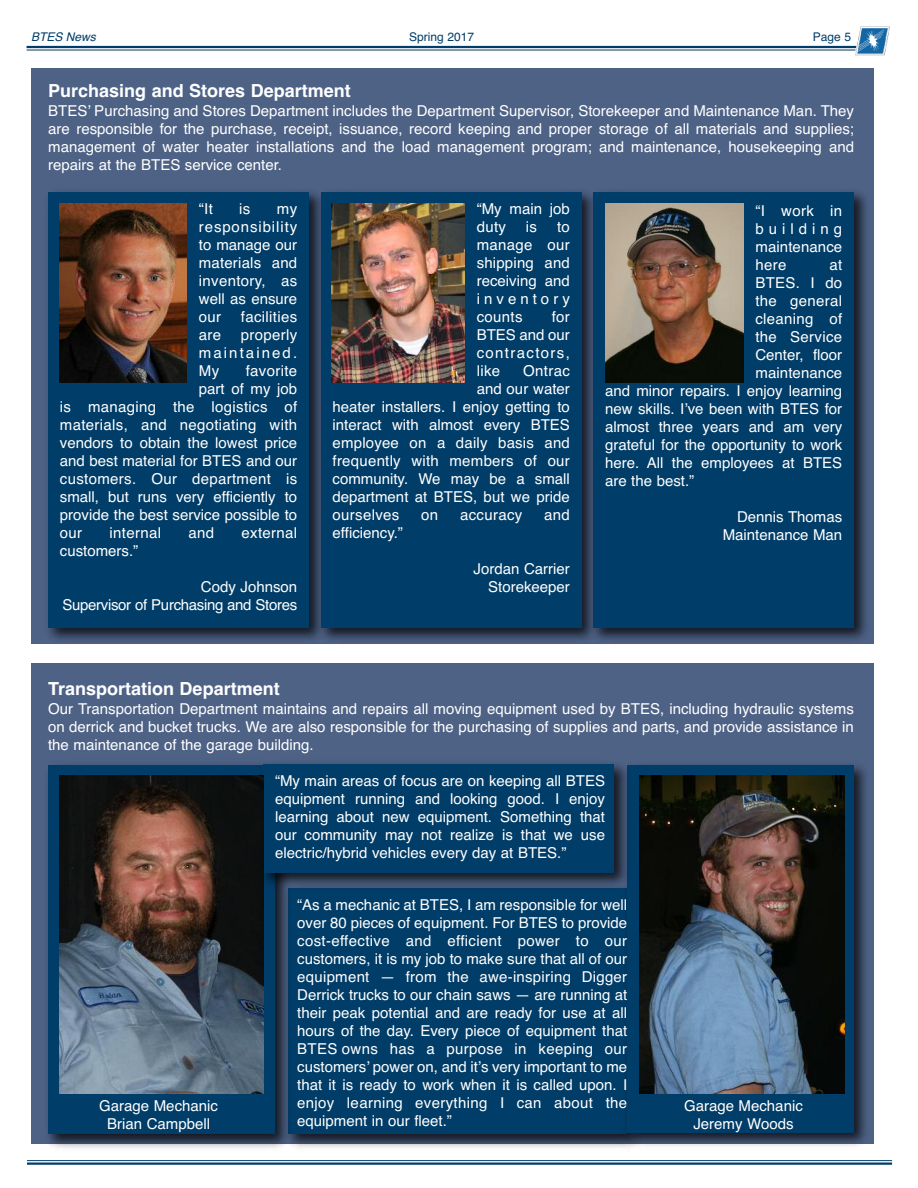
<style>
.page{position:relative;width:918px;height:1188px;background:#fff}
.page>*{position:absolute;margin:0;border:0;box-sizing:border-box;transform-origin:0 0}
.t1{font:700 18px "Helvetica";color:#fff}
.t2{font:15px/18px "Helvetica";color:#fff;text-align:justify}
.t3{font:15px "Helvetica";letter-spacing:.02em;color:#fff}
.t4{font:15px/18px "Helvetica";letter-spacing:-.02em;color:#fff;text-align:right}
.t5{font:12px "Helvetica";color:#003d68}
.t6{font:italic 12px "Helvetica";color:#003d68}
</style>
<div class="page">
<div style="left:31px;top:663px;width:842px;height:481px;background:#4e6286"></div>
<div style="left:288px;top:889px;width:339px;height:245px;background:#003d68"></div>
<img style="left:620px;top:758px;width:254px;height:392px">
<div style="left:627px;top:765px;width:227px;height:367px;background:#003d68"></div>
<img style="left:48px;top:893px;width:247px;height:255px">
<div style="left:48px;top:765px;width:227px;height:369px;background:#003d68"></div>
<hr style="left:27px;top:46px;width:851px;height:2px;background:#003d68">
<hr style="left:27px;top:50px;width:851px;height:1px;background:#003d68">
<img style="left:855px;top:26px;width:35px;height:30px">
<hr style="left:27px;top:1160px;width:865px;height:1px;background:#003d68">
<hr style="left:27px;top:1162px;width:865px;height:3px;background:#003d68">
<div style="left:31px;top:69px;width:842px;height:575px;background:#4e6286"></div>
<div style="left:48px;top:192px;width:261px;height:435px;background:#003d68"></div>
<img style="left:314px;top:190px;width:273px;height:454px">
<div style="left:321px;top:192px;width:261px;height:435px;background:#003d68"></div>
<img style="left:587px;top:192px;width:280px;height:448px">
<div style="left:593px;top:192px;width:261px;height:435px;background:#003d68"></div>
<img style="left:263px;top:758px;width:370px;height:135px">
<div style="left:263px;top:764px;width:351px;height:109px;background:#003d68"></div>
<img style="left:60px;top:775px;width:203px;height:319px">
<img style="left:60px;top:203px;width:127px;height:179px">
<img style="left:331px;top:203px;width:134px;height:179px">
<img style="left:639px;top:775px;width:205px;height:319px">
<img style="left:605px;top:203px;width:138px;height:179px">
<p class="t6" style="left:31px;top:30px;width:66px">BTES News</p>
<p class="t5" style="left:409px;top:30px;width:67px">Spring 2017</p>
<p class="t5" style="left:813px;top:30px;width:40px">Page 5</p>
<p class="t1" style="left:48px;top:80px;width:304px">Purchasing and Stores Department</p>
<p class="t2" style="left:48px;top:102px;width:807px">BTES’ Purchasing and Stores Department includes the Department Supervisor, Storekeeper and Maintenance Man. They are responsible for the purchase, receipt, issuance, record keeping and proper storage of all materials and supplies; management of water heater installations and the load management program; and maintenance, housekeeping and repairs at the BTES service center.</p>
<p class="t2" style="left:199px;top:200px;width:15px">“It</p>
<p class="t2" style="left:239px;top:200px;width:13px">is</p>
<p class="t2" style="left:199px;top:200px;width:100px;text-indent:78px">my responsibility to manage our materials and inventory, as well as ensure our</p>
<p class="t3" style="left:241px;top:308px;width:58px">facilities</p>
<p class="t2" style="left:199px;top:326px;width:100px;text-indent:42px">properly maintained.<br>My</p>
<p class="t2" style="left:199px;top:326px;width:24px">are</p>
<p class="t3" style="left:246px;top:362px;width:53px">favorite</p>
<p class="t2" style="left:199px;top:380px;width:100px">part of my job</p>
<p class="t3" style="left:60px;top:398px;width:239px">is managing the logistics of</p>
<p class="t3" style="left:60px;top:416px;width:239px">materials, and negotiating with</p>
<p class="t2" style="left:60px;top:434px;width:239px">vendors to obtain the lowest price</p>
<p class="t2" style="left:60px;top:452px;width:239px">and best material for BTES and our</p>
<p class="t3" style="left:60px;top:470px;width:239px">customers. Our department is</p>
<p class="t2" style="left:60px;top:488px;width:239px">small, but runs very efficiently to</p>
<p class="t2" style="left:60px;top:506px;width:239px">provide the best service possible to</p>
<p class="t2" style="left:60px;top:524px;width:24px">our</p>
<p class="t3" style="left:110px;top:524px;width:53px">internal</p>
<p class="t2" style="left:189px;top:524px;width:27px">and</p>
<p class="t3" style="left:242px;top:524px;width:57px">external</p>
<p class="t2" style="left:60px;top:542px;width:80px">customers.”</p>
<p class="t4" style="left:63px;top:578px;width:236px">Cody Johnson<br>Supervisor of Purchasing and Stores</p>
<p class="t2" style="left:477px;top:200px;width:95px">“My main job duty</p>
<p class="t2" style="left:526px;top:218px;width:13px">is</p>
<p class="t2" style="left:477px;top:218px;width:95px;text-indent:80px">to manage our shipping and receiving and inventory counts</p>
<p class="t2" style="left:477px;top:308px;width:95px;text-indent:75px">for BTES and our contractors, like</p>
<p class="t2" style="left:523px;top:362px;width:48px">Ontrac</p>
<p class="t2" style="left:477px;top:380px;width:95px">and our water</p>
<p class="t2" style="left:333px;top:398px;width:239px">heater installers. I enjoy getting to</p>
<p class="t2" style="left:333px;top:416px;width:239px">interact with almost every BTES</p>
<p class="t2" style="left:333px;top:434px;width:239px">employee on a daily basis and</p>
<p class="t2" style="left:333px;top:452px;width:239px">frequently with members of our</p>
<p class="t2" style="left:333px;top:470px;width:239px">community. We may be a small</p>
<p class="t2" style="left:333px;top:488px;width:239px">department at BTES, but we pride</p>
<p class="t3" style="left:333px;top:506px;width:68px">ourselves</p>
<p class="t2" style="left:421px;top:506px;width:19px">on</p>
<p class="t3" style="left:460px;top:506px;width:64px">accuracy</p>
<p class="t2" style="left:544px;top:506px;width:27px">and</p>
<p class="t2" style="left:333px;top:524px;width:72px">efficiency.”</p>
<p class="t2" style="left:474px;top:560px;width:98px;text-align:right">Jordan Carrier<br>Storekeeper</p>
<p class="t2" style="left:755px;top:201px;width:88px">“I work in building maintenance here</p>
<p class="t2" style="left:829px;top:255px;width:14px">at</p>
<p class="t2" style="left:755px;top:273px;width:88px">BTES. I do</p>
<p class="t3" style="left:755px;top:292px;width:88px">the general</p>
<p class="t3" style="left:755px;top:310px;width:88px">cleaning of</p>
<p class="t3" style="left:755px;top:328px;width:88px">the Service</p>
<p class="t2" style="left:755px;top:345px;width:88px">Center, floor</p>
<p class="t2" style="left:755px;top:363px;width:88px">maintenance</p>
<p class="t2" style="left:605px;top:381px;width:239px">and minor repairs. I enjoy learning</p>
<p class="t2" style="left:605px;top:399px;width:239px">new skills. I’ve been with BTES for</p>
<p class="t2" style="left:605px;top:417px;width:239px">almost three years and am very</p>
<p class="t2" style="left:605px;top:435px;width:239px">grateful for the opportunity to work</p>
<p class="t2" style="left:605px;top:453px;width:239px">here. All the employees at BTES</p>
<p class="t2" style="left:605px;top:471px;width:91px">are the best.”</p>
<p class="t2" style="left:723px;top:507px;width:121px;text-align:right">Dennis Thomas<br>Maintenance Man</p>
<p class="t1" style="left:48px;top:678px;width:233px">Transportation Department</p>
<p class="t2" style="left:48px;top:700px;width:807px">Our Transportation Department maintains and repairs all moving equipment used by BTES, including hydraulic systems on derrick and bucket trucks. We are also responsible for the purchasing of supplies and parts, and provide assistance in the maintenance of the garage building.</p>
<p class="t2" style="left:275px;top:772px;width:332px">“My main areas of focus are on keeping all BTES equipment running and looking good. I enjoy learning about new equipment. Something that our community may not realize is that we use electric/hybrid vehicles every day at BTES.”</p>
<p class="t2" style="left:297px;top:895px;width:332px">“As a mechanic at BTES, I am responsible for well over 80 pieces of equipment. For BTES to provide cost-effective and efficient power to our customers, it is my job to make sure that all of our equipment — from the awe-inspiring Digger Derrick trucks to our chain saws — are running at their peak potential and are ready for use at all hours of the day. Every piece of equipment that BTES owns has a purpose in keeping our customers’ power on, and it’s very important to me that it is ready to work when it is called upon. I enjoy learning everything I can about the equipment in our fleet.”</p>
<p class="t2" style="left:99px;top:1097px;width:120px;text-align:center">Garage Mechanic<br>Brian Campbell</p>
<p class="t2" style="left:684px;top:1097px;width:120px;text-align:center">Garage Mechanic<br>Jeremy Woods</p>
</div>
